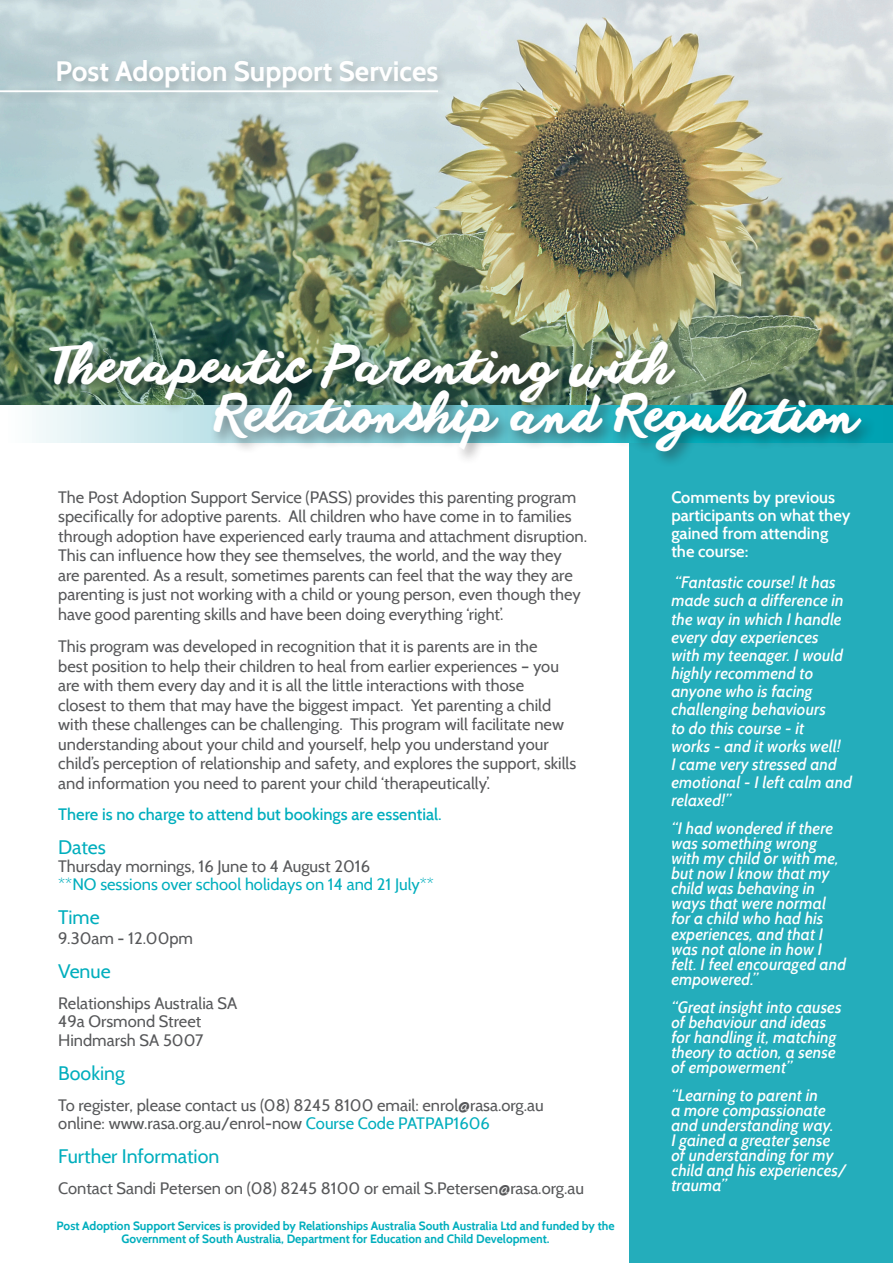
<style>
.page{position:relative;width:893px;height:1263px;background:#fff}
.page>*{position:absolute;margin:0;border:0;box-sizing:border-box;transform-origin:0 0}
.t1{font:49.5px/49.5px "anothershabby";color:#fff}
.t2{font:700 28.05px "Cabin";color:#fff}
.Default{font:19.5px "Cabin";color:#00aebd}
.Default-2{font:16.5px/19.5px "Cabin";color:#57585a}
.Default-3{font:italic 500 16.5px/15.1px "Cabin";color:#fff}
.Default-4{font:16.5px/18.1px "Cabin";color:#00aebd}
.Default-5{font:600 16.5px/18.1px "Cabin";color:#fff}
.Pa7{font:16.5px/18.1px "Cabin";color:#57585a}
.t3{font:500 16.5px "Cabin";color:#00aebd}
.t4{font:700 12px/13.2px "Cabin";color:#00aebd;text-align:center}
.s1{color:#57585a}
.s2{color:#00aebd}
</style>
<div class="page">
<div style="left:629px;top:442px;width:264px;height:821px;background:#24adbb"></div>
<img style="left:0;top:0;width:893px;height:405px">
<svg style="left:36px;top:405px;width:857px;height:37px"></svg>
<div style="left:45px;top:336px;width:832px;height:131px;background:#231f20;opacity:.45"></div>
<div style="left:54px;top:56px;width:395px;height:44px;background:#231f20;opacity:.25"></div>
<div style="left:0;top:86px;width:450px;height:19px;background:#231f20;opacity:.25"></div>
<hr style="left:0;top:90px;width:438px;height:2px;background:#fff">
<p class="t2" style="left:55px;top:54px;width:384px">Post Adoption Support Services</p>
<p class="t1" style="left:216px;top:341px;width:645px;text-indent:-162px">Therapeutic Parenting with<br>Relationship and Regulation</p>
<p class="Default-2" style="left:58px;top:487px;width:530px">The Post Adoption Support Service (PASS) provides this parenting program specifically for adoptive parents. All children who have come in to families through adoption have experienced early trauma and attachment disruption.<br>This can influence how they see themselves, the world, and the way they are parented. As a result, sometimes parents can feel that the way they are parenting is just not working with a child or young person, even though they have good parenting skills and have been doing everything ‘right’.</p>
<p class="Default-2" style="left:58px;top:637px;width:520px">This program was developed in recognition that it is parents are in the<br>best position to help their children to heal from earlier experiences – you are with them every day and it is all the little interactions with those closest to them that may have the biggest impact. Yet parenting a child with these challenges can be challenging. This program will facilitate new understanding about your child and yourself, help you understand your child’s perception of relationship and safety, and explores the support, skills and information you need to parent your child ‘therapeutically’.</p>
<p class="t3" style="left:58px;top:804px;width:385px">There is no charge to attend but bookings are essential.</p>
<p class="Default" style="left:58px;top:835px;width:49px">Dates</p>
<p class="Default-4" style="left:58px;top:857px;width:377px"><span class="s1">Thursday mornings, 16 June to 4 August 2016<br></span>**NO sessions over school holidays on 14 and 21 July**</p>
<p class="Default" style="left:58px;top:905px;width:43px">Time</p>
<p class="Default-2" style="left:58px;top:928px;width:136px">9.30am - 12.00pm</p>
<p class="Default" style="left:58px;top:959px;width:54px">Venue</p>
<p class="Pa7" style="left:58px;top:994px;width:181px">Relationships Australia SA<br>49a Orsmond Street<br>Hindmarsh SA 5007</p>
<p class="Default" style="left:58px;top:1061px;width:68px">Booking</p>
<p class="Default-2" style="left:58px;top:1096px;width:487px;line-height:18.1px">To register, please contact us (08) 8245 8100 email: enrol@rasa.org.au online: www.rasa.org.au/enrol-now <span class="s2">Course Code PATPAP1606</span></p>
<p class="Default" style="left:58px;top:1144px;width:163px">Further Information</p>
<p class="Default-2" style="left:58px;top:1178px;width:527px">Contact Sandi Petersen on (08) 8245 8100 or email S.Petersen@rasa.org.au</p>
<p class="t4" style="left:57px;top:1219px;width:560px">Post Adoption Support Services is provided by Relationships Australia South Australia Ltd and funded by the<br>Government of South Australia, Department for Education and Child Development.</p>
<p class="Default-5" style="left:671px;top:488px;width:181px">Comments by previous participants on what they gained from attending the course:</p>
<p class="Default-3" style="left:671px;top:573px;width:182px;line-height:18.1px">“Fantastic course! It has made such a difference in the way in which I handle every day experiences<br>with my teenager. I would highly recommend to anyone who is facing challenging behaviours<br>to do this course - it<br>works - and it works well!<br>I came very stressed and emotional - I left calm and relaxed!”</p>
<p class="Default-3" style="left:671px;top:820px;width:176px">“I had wondered if there was something wrong with my child or with me, but now I know that my child was behaving in ways that were normal for a child who had his experiences, and that I was not alone in how I felt. I feel encouraged and empowered.”</p>
<p class="Default-3" style="left:671px;top:999px;width:172px">“Great insight into causes of behaviour and ideas for handling it, matching theory to action, a sense of empowerment”</p>
<p class="Default-3" style="left:671px;top:1087px;width:177px">“Learning to parent in<br>a more compassionate and understanding way.<br>I gained a greater sense of understanding for my child and his experiences/ trauma”</p>
</div>
